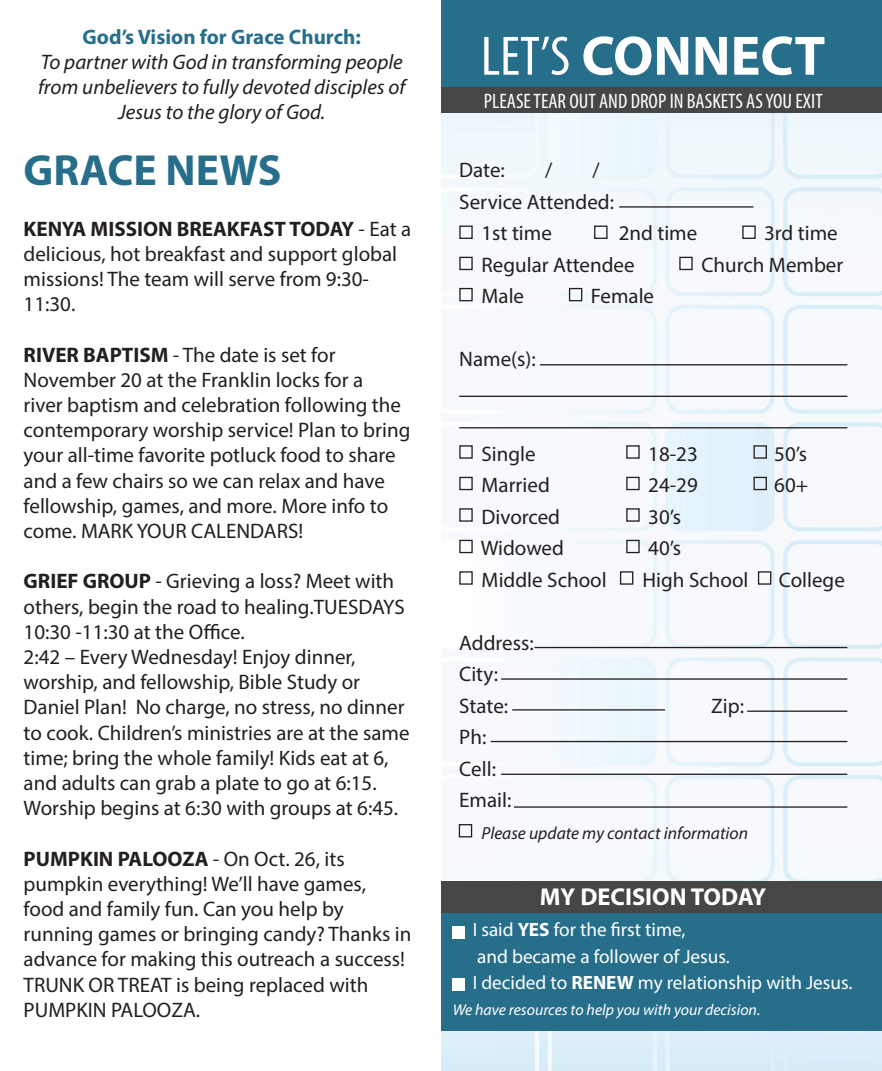
<style>
.page{position:relative;width:882px;height:1071px;background:#fff}
.page>*{position:absolute;margin:0;border:0;box-sizing:border-box;transform-origin:0 0}
.t1{font:700 56px "Myriad Pro";color:#fff}
.t2{font:700 43.75px "Myriad Pro";color:#276e8b}
.t3{font:700 24.5px "Myriad Pro";color:#fff}
.t4{font:21px/25.2px "Myriad Pro";color:#231f20}
.t5{font:italic 21px/25.2px "Myriad Pro";color:#231f20;text-align:center}
.t6{font:condensed 21px "Myriad Pro";color:#fff}
.t7{font:700 21px "Myriad Pro";color:#276e8b}
.t8{font:19.25px "Myriad Pro";color:#fff}
.t9{font:italic 17.5px "Myriad Pro";color:#231f20}
.t10{font:italic 15.75px "Myriad Pro";color:#fff}
.s1{font-weight:700}
.s2{font-weight:400;font-stretch:condensed}
</style>
<div class="page">
<img style="left:441px;top:112px;width:441px;height:959px">
<div style="left:441px;top:0;width:441px;height:87px;background:#276e8b"></div>
<div style="left:441px;top:87px;width:441px;height:25px;background:#464647"></div>
<hr style="left:540px;top:364px;width:307px;height:1px;background:#231f20">
<hr style="left:459px;top:396px;width:388px;height:1px;background:#231f20">
<hr style="left:459px;top:427px;width:388px;height:1px;background:#231f20">
<div style="left:459px;top:257px;width:14px;height:13px;border:1px solid #231f20"></div>
<div style="left:459px;top:477px;width:14px;height:13px;border:1px solid #231f20"></div>
<div style="left:626px;top:477px;width:14px;height:13px;border:1px solid #231f20"></div>
<div style="left:754px;top:477px;width:13px;height:13px;border:1px solid #231f20"></div>
<div style="left:679px;top:257px;width:14px;height:13px;border:1px solid #231f20"></div>
<div style="left:459px;top:288px;width:14px;height:13px;border:1px solid #231f20"></div>
<div style="left:626px;top:508px;width:14px;height:14px;border:1px solid #231f20"></div>
<div style="left:459px;top:540px;width:14px;height:13px;border:1px solid #231f20"></div>
<div style="left:459px;top:824px;width:13px;height:13px;border:1px solid #231f20"></div>
<div style="left:620px;top:571px;width:13px;height:14px;border:1px solid #231f20"></div>
<div style="left:758px;top:571px;width:13px;height:14px;border:1px solid #231f20"></div>
<div style="left:626px;top:540px;width:14px;height:13px;border:1px solid #231f20"></div>
<div style="left:569px;top:288px;width:13px;height:13px;border:1px solid #231f20"></div>
<div style="left:459px;top:226px;width:14px;height:13px;border:1px solid #231f20"></div>
<div style="left:626px;top:445px;width:14px;height:14px;border:1px solid #231f20"></div>
<div style="left:754px;top:445px;width:13px;height:14px;border:1px solid #231f20"></div>
<div style="left:594px;top:226px;width:14px;height:13px;border:1px solid #231f20"></div>
<div style="left:742px;top:226px;width:14px;height:13px;border:1px solid #231f20"></div>
<hr style="left:619px;top:206px;width:135px;height:2px;background:#231f20">
<hr style="left:534px;top:647px;width:313px;height:1px;background:#231f20">
<hr style="left:501px;top:678px;width:346px;height:2px;background:#231f20">
<hr style="left:512px;top:709px;width:153px;height:2px;background:#231f20">
<hr style="left:747px;top:711px;width:100px;height:1px;background:#231f20">
<hr style="left:491px;top:741px;width:356px;height:1px;background:#231f20">
<hr style="left:501px;top:774px;width:346px;height:1px;background:#231f20">
<hr style="left:514px;top:806px;width:333px;height:2px;background:#231f20">
<div style="left:441px;top:912px;width:441px;height:119px;background:#276e8b"></div>
<div style="left:441px;top:881px;width:441px;height:31px;background:#464647"></div>
<div style="left:453px;top:927px;width:12px;height:12px;background:#fff"></div>
<div style="left:453px;top:978px;width:12px;height:12px;background:#fff"></div>
<p class="t7" style="left:83px;top:23px;width:280px">God’s Vision for Grace Church:</p>
<p class="t5" style="left:38px;top:49px;width:369px">To partner with God in transforming people from unbelievers to fully devoted disciples of<br>Jesus to the glory of God.</p>
<p class="t2" style="left:24px;top:142px;width:259px">GRACE NEWS</p>
<p class="t4" style="left:24px;top:216px;width:389px"><span class="s1">KENYA MISSION BREAKFAST TODAY</span> - Eat a delicious, hot breakfast and support global missions! The team will serve from 9:30-<br>11:30.</p>
<p class="t4" style="left:24px;top:342px;width:388px"><span class="s1">RIVER BAPTISM</span> - The date is set for November 20 at the Franklin locks for a<br>river baptism and celebration following the contemporary worship service! Plan to bring your all-time favorite potluck food to share and a few chairs so we can relax and have fellowship, games, and more. More info to come. MARK YOUR CALENDARS!</p>
<p class="t4" style="left:24px;top:569px;width:383px"><span class="s1">GRIEF GROUP</span> - Grieving a loss? Meet with others, begin the road to healing.TUESDAYS<br>10:30 -11:30 at the Office.</p>
<p class="t4" style="left:24px;top:644px;width:388px">2:42 – Every Wednesday! Enjoy dinner, worship, and fellowship, Bible Study or Daniel Plan! No charge, no stress, no dinner to cook. Children’s ministries are at the same time; bring the whole family! Kids eat at 6, and adults can grab a plate to go at 6:15.<br>Worship begins at 6:30 with groups at 6:45.</p>
<p class="t4" style="left:24px;top:846px;width:389px"><span class="s1">PUMPKIN PALOOZA</span> - On Oct. 26, its pumpkin everything! We’ll have games, food and family fun. Can you help by running games or bringing candy? Thanks in advance for making this outreach a success!<br>TRUNK OR TREAT is being replaced with PUMPKIN PALOOZA.</p>
<p class="t1" style="left:481px;top:19px;width:346px"><span class="s2">LET’S</span> CONNECT</p>
<p class="t6" style="left:484px;top:88px;width:340px">PLEASE TEAR OUT AND DROP IN BASKETS AS YOU EXIT</p>
<p class="t4" style="left:459px;top:157px;width:47px">Date:</p>
<p class="t4" style="left:545px;top:157px;width:9px">/</p>
<p class="t4" style="left:592px;top:157px;width:9px">/</p>
<p class="t4" style="left:459px;top:189px;width:156px">Service Attended:</p>
<p class="t4" style="left:482px;top:220px;width:72px">1st time</p>
<p class="t4" style="left:619px;top:220px;width:80px">2nd time</p>
<p class="t4" style="left:764px;top:220px;width:75px">3rd time</p>
<p class="t4" style="left:482px;top:252px;width:155px">Regular Attendee</p>
<p class="t4" style="left:701px;top:252px;width:143px">Church Member</p>
<p class="t4" style="left:482px;top:283px;width:44px">Male</p>
<p class="t4" style="left:591px;top:283px;width:65px">Female</p>
<p class="t4" style="left:459px;top:346px;width:78px">Name(s):</p>
<p class="t4" style="left:482px;top:441px;width:56px">Single</p>
<p class="t4" style="left:648px;top:441px;width:51px">18-23</p>
<p class="t4" style="left:774px;top:441px;width:34px">50’s</p>
<p class="t4" style="left:482px;top:472px;width:70px">Married</p>
<p class="t4" style="left:648px;top:472px;width:51px">24-29</p>
<p class="t4" style="left:774px;top:472px;width:36px">60+</p>
<p class="t4" style="left:482px;top:504px;width:80px">Divorced</p>
<p class="t4" style="left:648px;top:504px;width:34px">30’s</p>
<p class="t4" style="left:481px;top:535px;width:85px">Widowed</p>
<p class="t4" style="left:648px;top:535px;width:34px">40’s</p>
<p class="t4" style="left:482px;top:567px;width:127px">Middle School</p>
<p class="t4" style="left:642px;top:567px;width:108px">High School</p>
<p class="t4" style="left:779px;top:567px;width:68px">College</p>
<p class="t4" style="left:459px;top:630px;width:76px">Address:</p>
<p class="t4" style="left:459px;top:661px;width:40px">City:</p>
<p class="t4" style="left:459px;top:693px;width:50px">State:</p>
<p class="t4" style="left:711px;top:693px;width:34px">Zip:</p>
<p class="t4" style="left:459px;top:724px;width:29px">Ph:</p>
<p class="t4" style="left:459px;top:756px;width:38px">Cell:</p>
<p class="t4" style="left:459px;top:787px;width:54px">Email:</p>
<p class="t9" style="left:482px;top:822px;width:268px">Please update my contact information</p>
<p class="t3" style="left:540px;top:881px;width:228px">MY DECISION TODAY</p>
<p class="t8" style="left:473px;top:918px;width:214px">I said <span class="s1">YES</span> for the first time,</p>
<p class="t8" style="left:477px;top:944px;width:254px">and became a follower of Jesus.</p>
<p class="t8" style="left:473px;top:971px;width:381px">I decided to <span class="s1">RENEW</span> my relationship with Jesus.</p>
<p class="t10" style="left:453px;top:1000px;width:309px">We have resources to help you with your decision.</p>
</div>
